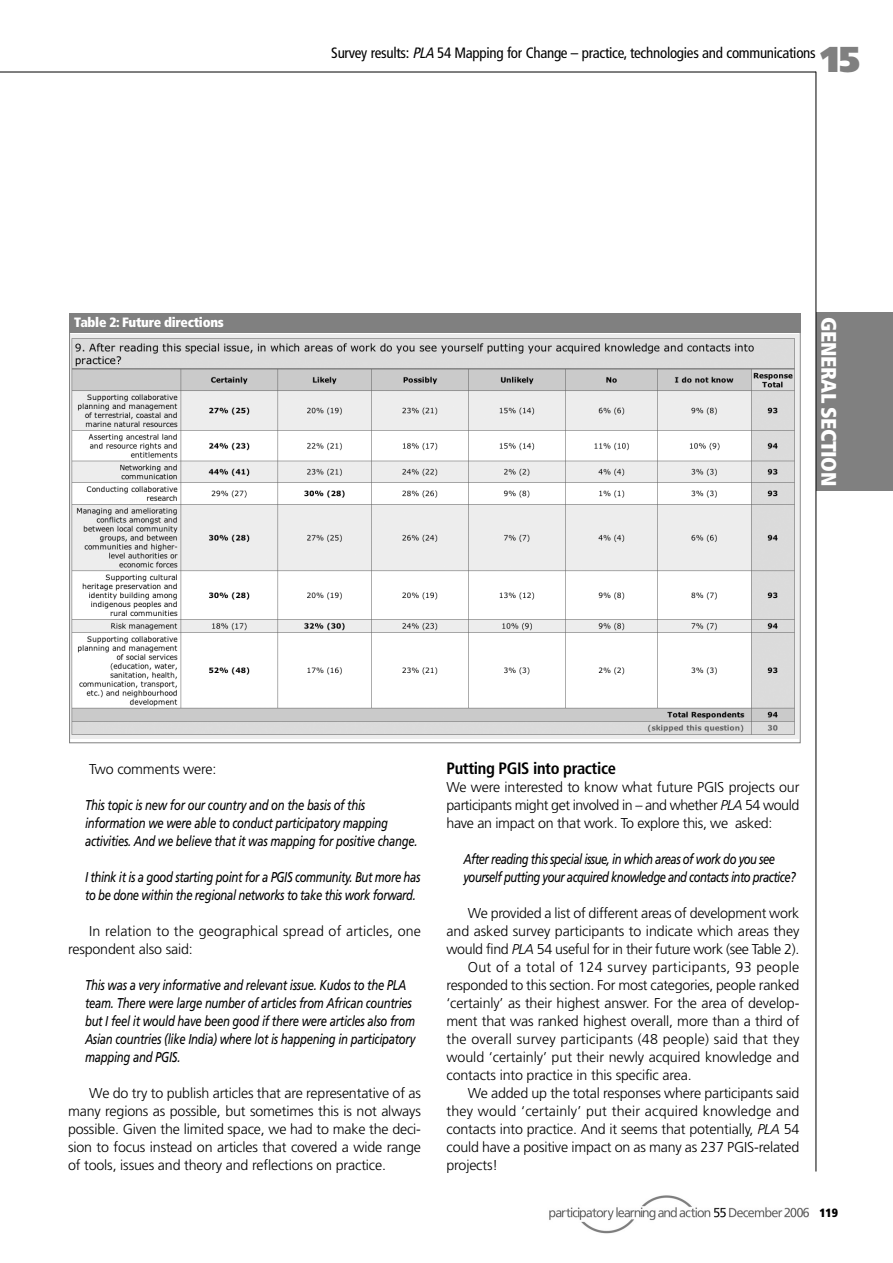
<style>
.page{position:relative;width:893px;height:1263px;background:#fff}
.page>*{position:absolute;margin:0;border:0;box-sizing:border-box;transform-origin:0 0}
.t1{font:900 36px "Frutiger";color:#808080}
.t2{font:900 condensed 21px "Frutiger";letter-spacing:-.02em;color:#fff}
.t3{font:700 condensed 16.5px "Frutiger";letter-spacing:-.02em;color:#000}
.t4{font:condensed 15px "Frutiger";letter-spacing:-.02em;color:#000}
.t5{font:300 14.25px/18px "Frutiger";letter-spacing:-.01em;color:#000;text-align:justify}
.t6{font:italic 14.25px/18px "Frutiger";letter-spacing:-.02em;color:#000;scale:.79 1}
.t7{font:italic 14.25px/18px "Frutiger";letter-spacing:-.045em;color:#000;scale:.79 1}
.t8{font:300 14.25px/18px "Frutiger";letter-spacing:.01em;color:#000}
.t9{font:300 14.25px "Frutiger";letter-spacing:.015em;color:#000}
.t10{font:300 14.25px "Frutiger";letter-spacing:.025em;color:#000}
.t11{font:900 condensed 13.5px "Frutiger";letter-spacing:-.02em;color:#fff}
.t12{font:900 condensed 12px "Frutiger";color:#000}
.s1{font-style:italic}
</style>
<div class="page">
<div style="left:816px;top:313px;width:77px;height:178px;background:#808080"></div>
<hr style="left:816px;top:72px;width:1px;height:1099px;background:#000">
<hr style="left:0;top:72px;width:816px;height:1px;background:#000">
<img style="left:549px;top:1195px;width:260px;height:39px">
<img style="left:71px;top:335px;width:728px;height:403px">
<div style="left:69px;top:313px;width:732px;height:19px;background:#808080"></div>
<p class="t11" style="left:74px;top:317px;width:151px">Table 2: Future directions</p>
<p class="t4" style="left:331px;top:47px;width:486px">Survey results: <span class="s1">PLA</span>54 Mapping for Change – practice, technologies and communications</p>
<h1 class="t1" style="left:821px;top:45px;width:41px">15</h1>
<h2 class="t2" style="left:837px;top:317px;width:170px;rotate:90deg">GENERAL SECTION</h2>
<p class="t5" style="left:89px;top:761px;width:129px">Two comments were:</p>
<p class="t6" style="left:85px;top:797px;width:422px">This topic is new for our country and on the basis of this information we were able to conduct participatory mapping activities. And we believe that it was mapping for positive change.</p>
<p class="t6" style="left:85px;top:869px;width:426px">I think it is a good starting point for a PGIS community. But more has to be done within the regional networks to take this work forward.</p>
<p class="t8" style="left:68px;top:923px;width:354px;text-indent:21px">In relation to the geographical spread of articles, one respondent also said:</p>
<p class="t6" style="left:85px;top:977px;width:420px">This was a very informative and relevant issue. Kudos to the PLA team. There were large number of articles from African countries but I feel it would have been good if there were articles also from Asian countries (like India) where lot is happening in participatory mapping and PGIS.</p>
<p class="t5" style="left:68px;top:1085px;width:354px;text-indent:21px">We do try to publish articles that are representative of as many regions as possible, but sometimes this is not always possible. Given the limited space, we had to make the deci&shy;sion to focus instead on articles that covered a wide range of tools, issues and theory and reflections on practice.</p>
<p class="t3" style="left:446px;top:762px;width:171px">Putting PGIS into practice</p>
<p class="t5" style="left:446px;top:779px;width:354px">We were interested to know what future PGIS projects our participants might get involved in – and whether <span class="s1">PLA</span> 54 would have an impact on that work. To explore this, we asked:</p>
<p class="t7" style="left:463px;top:851px;width:422px">After reading this special issue, in which areas of work do you see yourself putting your acquired knowledge and contacts into practice?</p>
<p class="t5" style="left:468px;top:905px;width:333px">We provided a list of different areas of development work</p>
<p class="t5" style="left:446px;top:923px;width:354px">and asked survey participants to indicate which areas they</p>
<p class="t5" style="left:446px;top:941px;width:354px">would find <span class="s1">PLA</span> 54 useful for in their future work (see Table 2).</p>
<p class="t10" style="left:468px;top:961px;width:333px">Out of a total of 124 survey participants, 93 people</p>
<p class="t5" style="left:446px;top:977px;width:354px">responded to this section. For most categories, people ranked</p>
<p class="t5" style="left:446px;top:995px;width:354px">‘certainly’ as their highest answer. For the area of develop-</p>
<p class="t5" style="left:446px;top:1013px;width:354px">ment that was ranked highest overall, more than a third of</p>
<p class="t9" style="left:446px;top:1033px;width:354px">the overall survey participants (48 people) said that they</p>
<p class="t5" style="left:446px;top:1049px;width:354px">would ‘certainly’ put their newly acquired knowledge and</p>
<p class="t5" style="left:446px;top:1067px;width:247px">contacts into practice in this specific area.</p>
<p class="t5" style="left:468px;top:1085px;width:333px">We added up the total responses where participants said</p>
<p class="t8" style="left:446px;top:1103px;width:354px">they would ‘certainly’ put their acquired knowledge and</p>
<p class="t5" style="left:446px;top:1121px;width:354px">contacts into practice. And it seems that potentially, <span class="s1">PLA</span> 54</p>
<p class="t5" style="left:446px;top:1139px;width:354px">could have a positive impact on as many as 237 PGIS-related</p>
<p class="t5" style="left:446px;top:1157px;width:53px">projects!</p>
<p class="t12" style="left:819px;top:1208px;width:20px">119</p>
</div>
